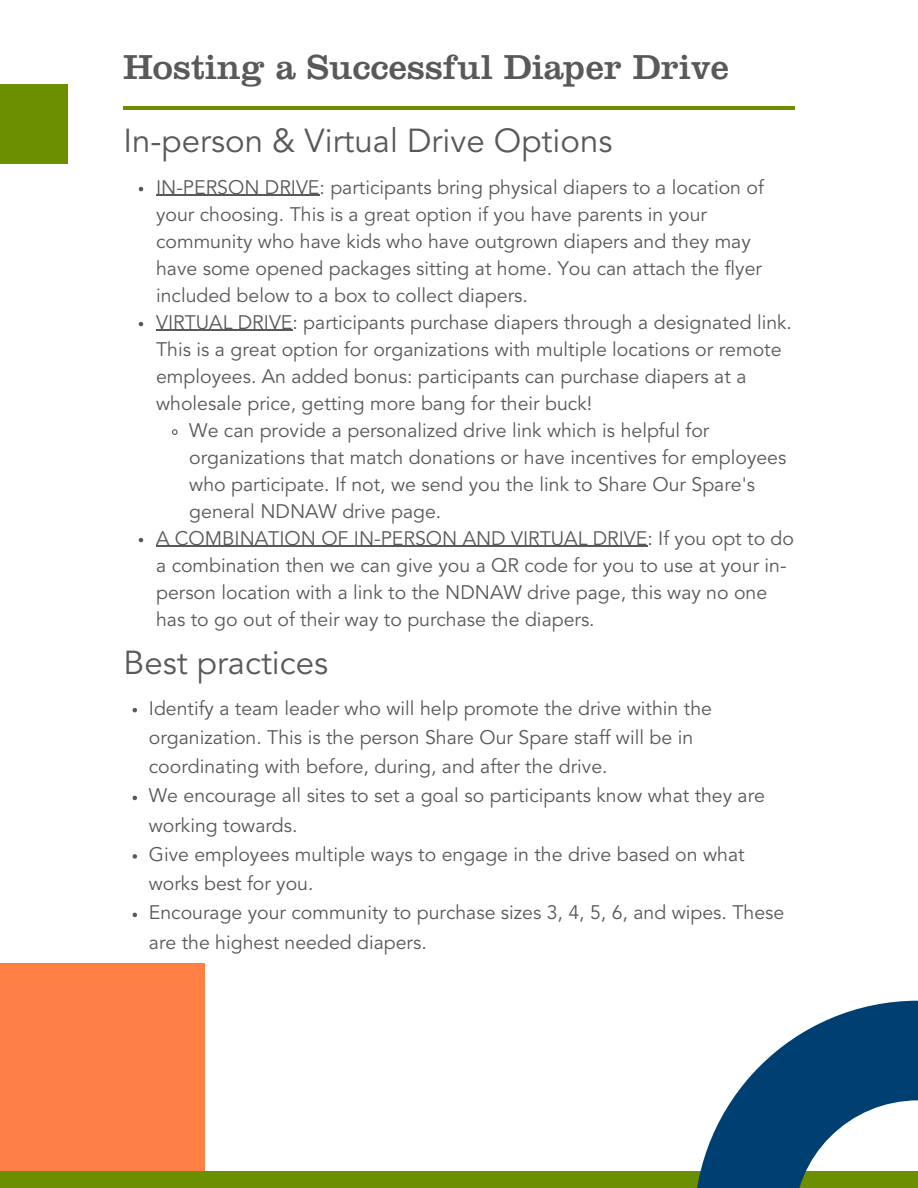
<style>
.page{position:relative;width:918px;height:1188px;background:#fff}
.page>*{position:absolute;margin:0;border:0;box-sizing:border-box;transform-origin:0 0}
.t1{font:36px "Clarendon LT Std";color:#595959}
.t2{font:33px "Avenir LT Std";color:#595959}
.t3{font:19.5px/27px "Avenir LT Std";color:#595959}
</style>
<div class="page">
<hr style="left:124px;top:107px;width:671px;height:3px;background:#6b8f00">
<svg style="left:139px;top:187px;width:4px;height:4px"></svg>
<hr style="left:156px;top:195px;width:164px;height:1px;background:#595959">
<svg style="left:139px;top:322px;width:4px;height:4px"></svg>
<hr style="left:156px;top:330px;width:136px;height:1px;background:#595959">
<svg style="left:172px;top:429px;width:6px;height:6px"></svg>
<svg style="left:139px;top:538px;width:4px;height:4px"></svg>
<hr style="left:156px;top:546px;width:491px;height:1px;background:#595959">
<div style="left:0;top:963px;width:204px;height:225px;background:#ff7f45"></div>
<div style="left:0;top:1171px;width:918px;height:17px;background:#6b8f00"></div>
<div style="left:0;top:84px;width:68px;height:80px;background:#6b8f00"></div>
<svg style="left:697px;top:1001px;width:221px;height:187px"></svg>
<svg style="left:133px;top:708px;width:4px;height:4px"></svg>
<svg style="left:133px;top:796px;width:4px;height:4px"></svg>
<svg style="left:133px;top:854px;width:4px;height:5px"></svg>
<svg style="left:133px;top:913px;width:4px;height:4px"></svg>
<p class="t1" style="left:123px;top:55px;width:607px">Hosting a Successful Diaper Drive</p>
<p class="t2" style="left:124px;top:127px;width:490px">In-person &amp; Virtual Drive Options</p>
<p class="t3" style="left:156px;top:175px;width:609px">IN-PERSON DRIVE: participants bring physical diapers to a location of your choosing. This is a great option if you have parents in your community who have kids who have outgrown diapers and they may have some opened packages sitting at home. You can attach the flyer included below to a box to collect diapers.</p>
<p class="t3" style="left:156px;top:310px;width:637px">VIRTUAL DRIVE: participants purchase diapers through a designated link.<br>This is a great option for organizations with multiple locations or remote employees. An added bonus: participants can purchase diapers at a wholesale price, getting more bang for their buck!</p>
<p class="t3" style="left:189px;top:418px;width:599px">We can provide a personalized drive link which is helpful for organizations that match donations or have incentives for employees who participate. If not, we send you the link to Share Our Spare's general NDNAW drive page.</p>
<p class="t3" style="left:156px;top:526px;width:640px">A COMBINATION OF IN-PERSON AND VIRTUAL DRIVE: If you opt to do a combination then we can give you a QR code for you to use at your in&shy;person location with a link to the NDNAW drive page, this way no one has to go out of their way to purchase the diapers.</p>
<p class="t2" style="left:124px;top:649px;width:206px">Best practices</p>
<p class="t3" style="left:149px;top:695px;width:565px;line-height:29.2px">Identify a team leader who will help promote the drive within the organization. This is the person Share Our Spare staff will be in coordinating with before, during, and after the drive.</p>
<p class="t3" style="left:149px;top:783px;width:618px;line-height:29.2px">We encourage all sites to set a goal so participants know what they are working towards.</p>
<p class="t3" style="left:149px;top:841px;width:597px;line-height:29.2px">Give employees multiple ways to engage in the drive based on what works best for you.</p>
<p class="t3" style="left:149px;top:900px;width:637px;line-height:29.2px">Encourage your community to purchase sizes 3, 4, 5, 6, and wipes. These are the highest needed diapers.</p>
</div>
